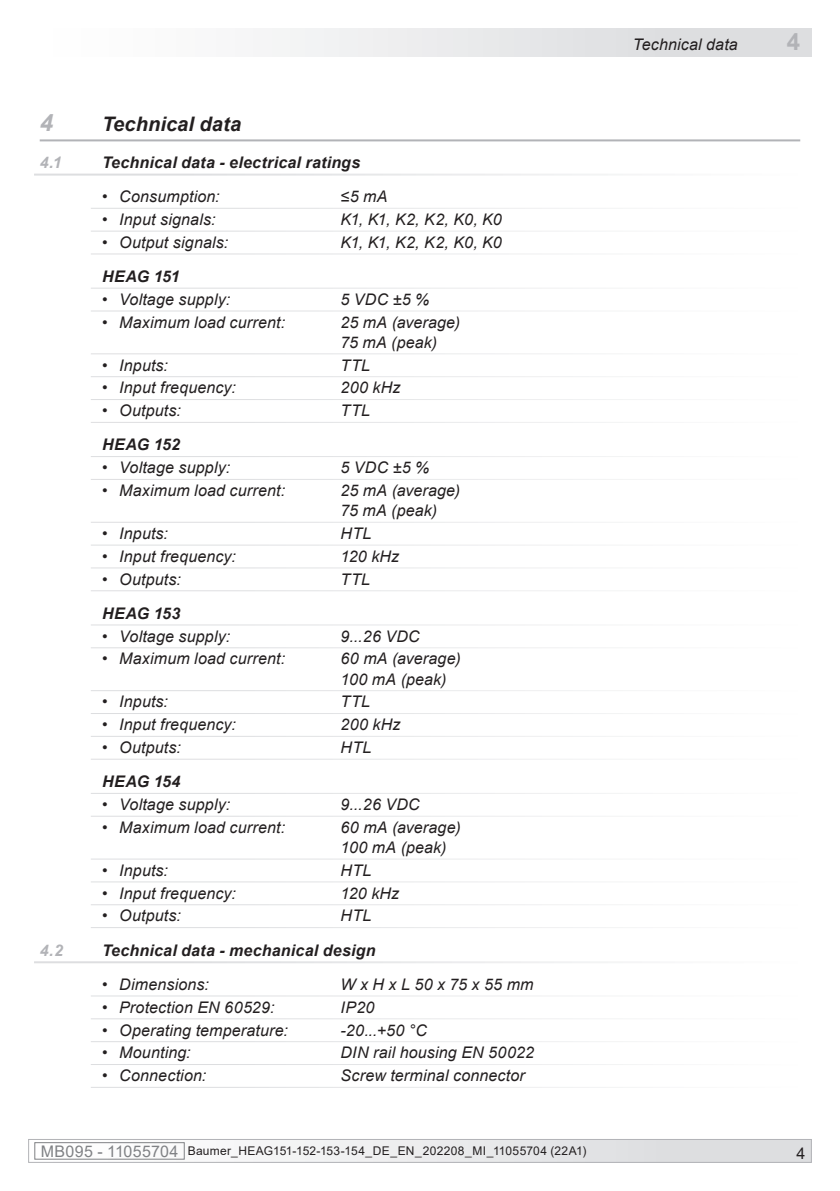
<style>
.page{position:relative;width:840px;height:1191px;background:#fff}
.page>*{position:absolute;margin:0;border:0;box-sizing:border-box;transform-origin:0 0}
.MB-Leiste_oben_recht{font:700 24px "Arial";color:#b2b3b7}
.Kapitel_1_EN{font:italic 700 24px "Arial";color:#b2b3b7}
.Kapitel_1_EN-2{font:italic 700 20px "Arial";letter-spacing:.005em;color:#231f20}
.MB-Leiste_oben_recht-2{font:italic 16px/20px "Arial";letter-spacing:.015em;color:#231f20}
.Kapitel_1-1_EN{font:italic 700 16px "Arial";letter-spacing:.015em;color:#231f20}
.Aufzählung_Daten_Übe{font:italic 700 16px "Arial";letter-spacing:.015em;color:#231f20}
.Kapitel_1-1_EN-2{font:italic 700 16px "Arial";color:#b2b3b7}
.t1{font:16px "Arial";color:#231f20}
.t2{font:12px "Arial";letter-spacing:.02em;color:#231f20}
.s1{font-style:normal}
.s2{font-size:16px;color:#808285}
</style>
<div class="page">
<div style="left:29px;top:1139px;width:781px;height:23px;background:linear-gradient(to right,#f9f9f9,#dbdcdf)"></div>
<div style="left:35px;top:1142px;width:149px;height:17px;border:1px solid #808285"></div>
<div style="left:28px;top:1139px;width:783px;height:23px;border:1px solid #b2b3b7"></div>
<div style="left:28px;top:28px;width:783px;height:29px;background:linear-gradient(to right,#fff,#d8d9dc)"></div>
<hr style="left:40px;top:139px;width:759px;height:2px;background:#b2b3b7">
<p class="Kapitel_1_EN" style="left:40px;top:106px;width:15px">4</p>
<p class="Kapitel_1_EN-2" style="left:102px;top:110px;width:140px">Technical data</p>
<p class="Kapitel_1-1_EN-2" style="left:40px;top:152px;width:24px">4.1</p>
<p class="Kapitel_1-1_EN" style="left:102px;top:152px;width:259px">Technical data - electrical ratings</p>
<p class="MB-Leiste_oben_recht-2" style="left:102px;top:187px;width:119px"><span class="s1">•</span> Consumption:</p>
<p class="MB-Leiste_oben_recht-2" style="left:340px;top:187px;width:48px">≤5 mA</p>
<p class="MB-Leiste_oben_recht-2" style="left:102px;top:209px;width:115px"><span class="s1">•</span> Input signals:</p>
<p class="MB-Leiste_oben_recht-2" style="left:340px;top:209px;width:163px">K1, K1, K2, K2, K0, K0</p>
<p class="MB-Leiste_oben_recht-2" style="left:102px;top:232px;width:127px"><span class="s1">•</span> Output signals:</p>
<p class="MB-Leiste_oben_recht-2" style="left:340px;top:232px;width:163px">K1, K1, K2, K2, K0, K0</p>
<p class="Aufzählung_Daten_Übe" style="left:102px;top:266px;width:79px">HEAG 151</p>
<p class="MB-Leiste_oben_recht-2" style="left:102px;top:289px;width:130px"><span class="s1">•</span> Voltage supply:</p>
<p class="MB-Leiste_oben_recht-2" style="left:340px;top:289px;width:90px">5 VDC ±5 %</p>
<p class="MB-Leiste_oben_recht-2" style="left:102px;top:312px;width:184px"><span class="s1">•</span> Maximum load current:</p>
<p class="MB-Leiste_oben_recht-2" style="left:340px;top:312px;width:121px">25 mA (average)<br>75 mA (peak)</p>
<p class="MB-Leiste_oben_recht-2" style="left:102px;top:355px;width:67px"><span class="s1">•</span> Inputs:</p>
<p class="MB-Leiste_oben_recht-2" style="left:340px;top:355px;width:31px">TTL</p>
<p class="MB-Leiste_oben_recht-2" style="left:102px;top:378px;width:135px"><span class="s1">•</span> Input frequency:</p>
<p class="MB-Leiste_oben_recht-2" style="left:340px;top:378px;width:61px">200 kHz</p>
<p class="MB-Leiste_oben_recht-2" style="left:102px;top:401px;width:80px"><span class="s1">•</span> Outputs:</p>
<p class="MB-Leiste_oben_recht-2" style="left:340px;top:401px;width:31px">TTL</p>
<p class="Aufzählung_Daten_Übe" style="left:102px;top:434px;width:79px">HEAG 152</p>
<p class="MB-Leiste_oben_recht-2" style="left:102px;top:458px;width:130px"><span class="s1">•</span> Voltage supply:</p>
<p class="MB-Leiste_oben_recht-2" style="left:340px;top:458px;width:90px">5 VDC ±5 %</p>
<p class="MB-Leiste_oben_recht-2" style="left:102px;top:481px;width:184px"><span class="s1">•</span> Maximum load current:</p>
<p class="MB-Leiste_oben_recht-2" style="left:340px;top:481px;width:121px">25 mA (average)<br>75 mA (peak)</p>
<p class="MB-Leiste_oben_recht-2" style="left:102px;top:523px;width:67px"><span class="s1">•</span> Inputs:</p>
<p class="MB-Leiste_oben_recht-2" style="left:340px;top:523px;width:32px">HTL</p>
<p class="MB-Leiste_oben_recht-2" style="left:102px;top:546px;width:135px"><span class="s1">•</span> Input frequency:</p>
<p class="MB-Leiste_oben_recht-2" style="left:340px;top:546px;width:60px">120 kHz</p>
<p class="MB-Leiste_oben_recht-2" style="left:102px;top:569px;width:80px"><span class="s1">•</span> Outputs:</p>
<p class="MB-Leiste_oben_recht-2" style="left:340px;top:569px;width:31px">TTL</p>
<p class="Aufzählung_Daten_Übe" style="left:102px;top:602px;width:80px">HEAG 153</p>
<p class="MB-Leiste_oben_recht-2" style="left:102px;top:626px;width:130px"><span class="s1">•</span> Voltage supply:</p>
<p class="MB-Leiste_oben_recht-2" style="left:340px;top:626px;width:81px">9...26 VDC</p>
<p class="MB-Leiste_oben_recht-2" style="left:102px;top:649px;width:184px"><span class="s1">•</span> Maximum load current:</p>
<p class="MB-Leiste_oben_recht-2" style="left:340px;top:649px;width:122px">60 mA (average)<br>100 mA (peak)</p>
<p class="MB-Leiste_oben_recht-2" style="left:102px;top:692px;width:67px"><span class="s1">•</span> Inputs:</p>
<p class="MB-Leiste_oben_recht-2" style="left:340px;top:692px;width:31px">TTL</p>
<p class="MB-Leiste_oben_recht-2" style="left:102px;top:715px;width:135px"><span class="s1">•</span> Input frequency:</p>
<p class="MB-Leiste_oben_recht-2" style="left:340px;top:715px;width:61px">200 kHz</p>
<p class="MB-Leiste_oben_recht-2" style="left:102px;top:737px;width:80px"><span class="s1">•</span> Outputs:</p>
<p class="MB-Leiste_oben_recht-2" style="left:340px;top:737px;width:32px">HTL</p>
<p class="Aufzählung_Daten_Übe" style="left:102px;top:771px;width:80px">HEAG 154</p>
<p class="MB-Leiste_oben_recht-2" style="left:102px;top:794px;width:130px"><span class="s1">•</span> Voltage supply:</p>
<p class="MB-Leiste_oben_recht-2" style="left:340px;top:794px;width:81px">9...26 VDC</p>
<p class="MB-Leiste_oben_recht-2" style="left:102px;top:817px;width:184px"><span class="s1">•</span> Maximum load current:</p>
<p class="MB-Leiste_oben_recht-2" style="left:340px;top:817px;width:122px">60 mA (average)<br>100 mA (peak)</p>
<p class="MB-Leiste_oben_recht-2" style="left:102px;top:860px;width:67px"><span class="s1">•</span> Inputs:</p>
<p class="MB-Leiste_oben_recht-2" style="left:340px;top:860px;width:32px">HTL</p>
<p class="MB-Leiste_oben_recht-2" style="left:102px;top:883px;width:135px"><span class="s1">•</span> Input frequency:</p>
<p class="MB-Leiste_oben_recht-2" style="left:340px;top:883px;width:60px">120 kHz</p>
<p class="MB-Leiste_oben_recht-2" style="left:102px;top:906px;width:80px"><span class="s1">•</span> Outputs:</p>
<p class="MB-Leiste_oben_recht-2" style="left:340px;top:906px;width:32px">HTL</p>
<p class="Kapitel_1-1_EN-2" style="left:40px;top:939px;width:25px">4.2</p>
<p class="Kapitel_1-1_EN" style="left:102px;top:939px;width:275px">Technical data - mechanical design</p>
<p class="MB-Leiste_oben_recht-2" style="left:102px;top:974px;width:108px"><span class="s1">•</span> Dimensions:</p>
<p class="MB-Leiste_oben_recht-2" style="left:340px;top:974px;width:194px">W x H x L 50 x 75 x 55 mm</p>
<p class="MB-Leiste_oben_recht-2" style="left:102px;top:997px;width:174px"><span class="s1">•</span> Protection EN 60529:</p>
<p class="MB-Leiste_oben_recht-2" style="left:340px;top:997px;width:35px">IP20</p>
<p class="MB-Leiste_oben_recht-2" style="left:102px;top:1020px;width:187px"><span class="s1">•</span> Operating temperature:</p>
<p class="MB-Leiste_oben_recht-2" style="left:340px;top:1020px;width:88px">-20...+50 °C</p>
<p class="MB-Leiste_oben_recht-2" style="left:102px;top:1043px;width:90px"><span class="s1">•</span> Mounting:</p>
<p class="MB-Leiste_oben_recht-2" style="left:340px;top:1043px;width:195px">DIN rail housing EN 50022</p>
<p class="MB-Leiste_oben_recht-2" style="left:102px;top:1065px;width:105px"><span class="s1">•</span> Connection:</p>
<p class="MB-Leiste_oben_recht-2" style="left:340px;top:1065px;width:186px">Screw terminal connector</p>
<p class="MB-Leiste_oben_recht-2" style="left:632px;top:34px;width:106px">Technical data</p>
<p class="MB-Leiste_oben_recht" style="left:786px;top:24px;width:15px">4</p>
<p class="t2" style="left:41px;top:1143px;width:546px"><span class="s2">MB095 - 11055704</span> Baumer_HEAG151-152-153-154_DE_EN_202208_MI_11055704 (22A1)</p>
<p class="t1" style="left:796px;top:1142px;width:10px">4</p>
</div>
